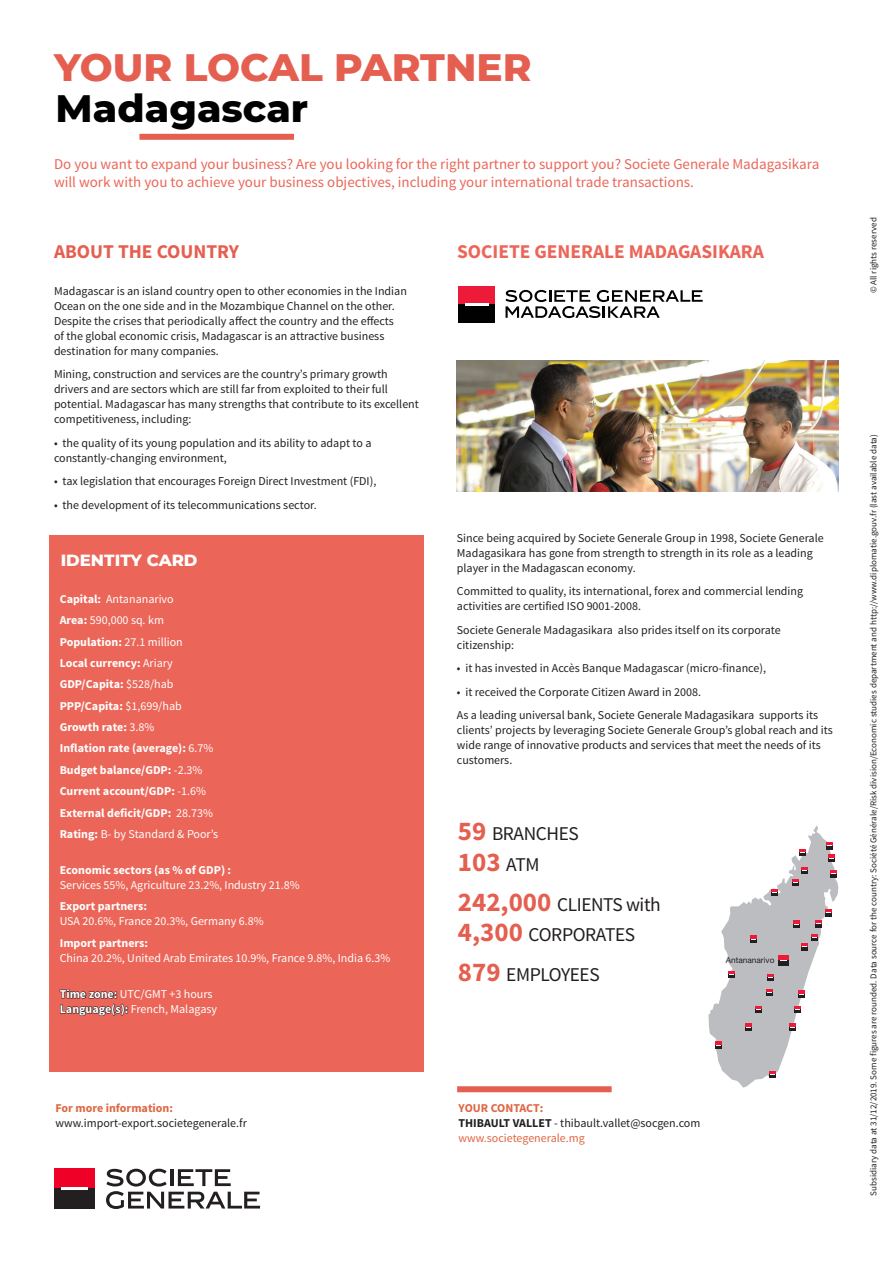
<style>
.page{position:relative;width:893px;height:1263px;background:#fff}
.page>*{position:absolute;margin:0;border:0;box-sizing:border-box;transform-origin:0 0}
.Grand_Titre{font:800 39px "Montserrat";color:#e55f50}
.Grand_Titre-2{font:800 39px "Montserrat";color:#000}
.TITRE_1{font:700 27px "Source Sans Pro";color:#e55f50}
.TITRE_1-2{font:19.5px "Source Sans Pro";letter-spacing:-.02em;color:#231f20}
.TITRE_1-3{font:700 19.5px "Source Sans Pro";color:#eb6659}
.TITRE_1-4{font:700 19.5px "Source Sans Pro";color:#e55f50}
.corps_de_texte{font:800 16.5px "Montserrat";color:#fff}
.corps_de_texte-2{font:15px/18px "Source Sans Pro";color:#eb6659}
.corps_de_texte-3{font:12px/15px "Source Sans Pro";color:#231f20}
.corps_de_texte-4{font:12px/15px "Source Sans Pro";color:#fff}
.corps_de_texte-5{font:700 12px "Source Sans Pro";color:#fff}
.t1{font:9px "Source Sans Pro";color:#231f20}
.t2{font:8.25px "Helvetica Neue LT Com";color:#231f20}
.s1{font-weight:700}
.s2{font-weight:400}
.s3{font-weight:700;color:#de6742}
.s4{font-weight:700;font-size:27px;color:#e55f50}
.s5{font-weight:400;font-size:19.5px;color:#231f20}
.s6{color:#de6742}
</style>
<div class="page">
<div style="left:49px;top:535px;width:374px;height:536px;background:#eb6659"></div>
<svg style="left:59px;top:989px;width:69px;height:27px"></svg>
<svg style="left:106px;top:1169px;width:154px;height:40px"></svg>
<div style="left:54px;top:1169px;width:40px;height:20px;background:#ef0027"></div>
<div style="left:54px;top:1189px;width:40px;height:20px;background:#231f20"></div>
<hr style="left:61px;top:1187px;width:26px;height:3px;background:#fff">
<div style="left:139px;top:134px;width:155px;height:6px;background:#e55f50"></div>
<div style="left:457px;top:1086px;width:155px;height:6px;background:#e55f50"></div>
<div style="left:459px;top:286px;width:36px;height:18px;background:#ed1a3a"></div>
<div style="left:459px;top:304px;width:36px;height:18px;background:#010101"></div>
<hr style="left:465px;top:303px;width:23px;height:2px;background:#fff">
<svg style="left:506px;top:290px;width:197px;height:28px"></svg>
<svg style="left:708px;top:825px;width:130px;height:263px"></svg>
<img style="left:456px;top:360px;width:382px;height:132px">
<p class="Grand_Titre" style="left:54px;top:39px;width:479px">YOUR LOCAL PARTNER</p>
<p class="Grand_Titre-2" style="left:55px;top:79px;width:254px">Madagascar</p>
<p class="corps_de_texte-2" style="left:54px;top:155px;width:767px">Do you want to expand your business? Are you looking for the right partner to support you? Societe Generale Madagasikara will work with you to achieve your business objectives, including your international trade transactions.</p>
<p class="TITRE_1-4" style="left:54px;top:239px;width:187px">ABOUT THE COUNTRY</p>
<p class="TITRE_1-3" style="left:457px;top:239px;width:308px">SOCIETE GENERALE MADAGASIKARA</p>
<p class="corps_de_texte-3" style="left:54px;top:284px;width:354px">Madagascar is an island country open to other economies in the Indian Ocean on the one side and in the Mozambique Channel on the other.<br>Despite the crises that periodically affect the country and the effects of the global economic crisis, Madagascar is an attractive business destination for many companies.</p>
<p class="corps_de_texte-3" style="left:54px;top:367px;width:366px">Mining, construction and services are the country’s primary growth drivers and are sectors which are still far from exploited to their full potential. Madagascar has many strengths that contribute to its excellent competitiveness, including:</p>
<p class="corps_de_texte-3" style="left:54px;top:436px;width:319px">• the quality of its young population and its ability to adapt to a constantly-changing environment,</p>
<p class="corps_de_texte-3" style="left:54px;top:474px;width:324px">• tax legislation that encourages Foreign Direct Investment (FDI),</p>
<p class="corps_de_texte-3" style="left:54px;top:498px;width:264px">• the development of its telecommunications sector.</p>
<p class="corps_de_texte" style="left:61px;top:548px;width:138px">IDENTITY CARD</p>
<p class="corps_de_texte-4" style="left:60px;top:591px;width:115px"><span class="s1">Capital:</span> Antananarivo</p>
<p class="corps_de_texte-4" style="left:60px;top:613px;width:106px"><span class="s1">Area:</span> 590,000 sq. km</p>
<p class="corps_de_texte-5" style="left:60px;top:634px;width:125px">Population: <span class="s2">27.1 million</span></p>
<p class="corps_de_texte-5" style="left:60px;top:655px;width:115px">Local currency: <span class="s2">Ariary</span></p>
<p class="corps_de_texte-5" style="left:60px;top:677px;width:115px">GDP/Capita: <span class="s2">$528/hab</span></p>
<p class="corps_de_texte-5" style="left:60px;top:698px;width:124px">PPP/Capita: <span class="s2">$1,699/hab</span></p>
<p class="corps_de_texte-5" style="left:60px;top:719px;width:96px">Growth rate: <span class="s2">3.8%</span></p>
<p class="corps_de_texte-5" style="left:60px;top:741px;width:155px">Inflation rate (average): <span class="s2">6.7%</span></p>
<p class="corps_de_texte-5" style="left:60px;top:762px;width:144px">Budget balance/GDP: <span class="s2">-2.3%</span></p>
<p class="corps_de_texte-5" style="left:60px;top:783px;width:148px">Current account/GDP: <span class="s2">-1.6%</span></p>
<p class="corps_de_texte-5" style="left:60px;top:805px;width:155px">External deficit/GDP: <span class="s2">28.73%</span></p>
<p class="corps_de_texte-4" style="left:60px;top:827px;width:160px"><span class="s1">Rating:</span> B- by Standard &amp; Poor’s</p>
<p class="corps_de_texte-4" style="left:60px;top:862px;width:242px"><span class="s1">Economic sectors (as % of GDP) :<br></span>Services 55%, Agriculture 23.2%, Industry 21.8%</p>
<p class="corps_de_texte-4" style="left:60px;top:899px;width:205px"><span class="s1">Export partners:<br></span>USA 20.6%, France 20.3%, Germany 6.8%</p>
<p class="corps_de_texte-4" style="left:60px;top:935px;width:332px"><span class="s1">Import partners:<br></span>China 20.2%, United Arab Emirates 10.9%, France 9.8%, India 6.3%</p>
<p class="corps_de_texte-4" style="left:60px;top:987px;width:159px"><span class="s1">Time zone:</span> UTC/GMT +3 hours<br><span class="s1">Language(s):</span> French, Malagasy</p>
<p class="corps_de_texte-3" style="left:55px;top:1100px;width:193px"><span class="s3">For more information: </span>www.import-export.societegenerale.fr</p>
<p class="corps_de_texte-3" style="left:457px;top:530px;width:368px">Since being acquired by Societe Generale Group in 1998, Societe Generale<br>Madagasikara has gone from strength to strength in its role as a leading player in the Madagascan economy.</p>
<p class="corps_de_texte-3" style="left:457px;top:584px;width:348px">Committed to quality, its international, forex and commercial lending activities are certified ISO 9001-2008.</p>
<p class="corps_de_texte-3" style="left:457px;top:622px;width:325px">Societe Generale Madagasikara also prides itself on its corporate citizenship:</p>
<p class="corps_de_texte-3" style="left:457px;top:661px;width:311px">• it has invested in Accès Banque Madagascar (micro-finance),</p>
<p class="corps_de_texte-3" style="left:457px;top:684px;width:246px">• it received the Corporate Citizen Award in 2008.</p>
<p class="corps_de_texte-3" style="left:457px;top:708px;width:377px">As a leading universal bank, Societe Generale Madagasikara supports its clients’ projects by leveraging Societe Generale Group’s global reach and its wide range of innovative products and services that meet the needs of its customers.</p>
<p class="TITRE_1-2" style="left:458px;top:821px;width:122px"><span class="s4">59</span> BRANCHES</p>
<p class="TITRE_1" style="left:458px;top:844px;width:83px">103 <span class="s5">ATM</span></p>
<p class="TITRE_1-2" style="left:458px;top:892px;width:204px"><span class="s4">242,000</span> CLIENTS with</p>
<p class="TITRE_1-2" style="left:458px;top:923px;width:179px"><span class="s4">4,300</span> CORPORATES</p>
<p class="TITRE_1-2" style="left:458px;top:962px;width:143px"><span class="s4">879</span> EMPLOYEES</p>
<p class="t2" style="left:726px;top:955px;width:50px">Antananarivo</p>
<p class="corps_de_texte-3" style="left:459px;top:1100px;width:243px"><span class="s3">YOUR CONTACT:<br></span><span class="s1">THIBAULT VALLET</span> - thibault.vallet@socgen.com <span class="s6">www.societegenerale.mg</span></p>
<p class="t1" style="left:868px;top:293px;width:77px;rotate:-90deg">© All rights reserved</p>
<p class="t1" style="left:868px;top:1196px;width:763px;rotate:-90deg">Subsidiary data at 31/12/2019. Some figures are rounded. Data source for the country: Société Générale/Risk division/Economic studies department and http://www.diplomatie.gouv.fr (last available data)</p>
</div>
